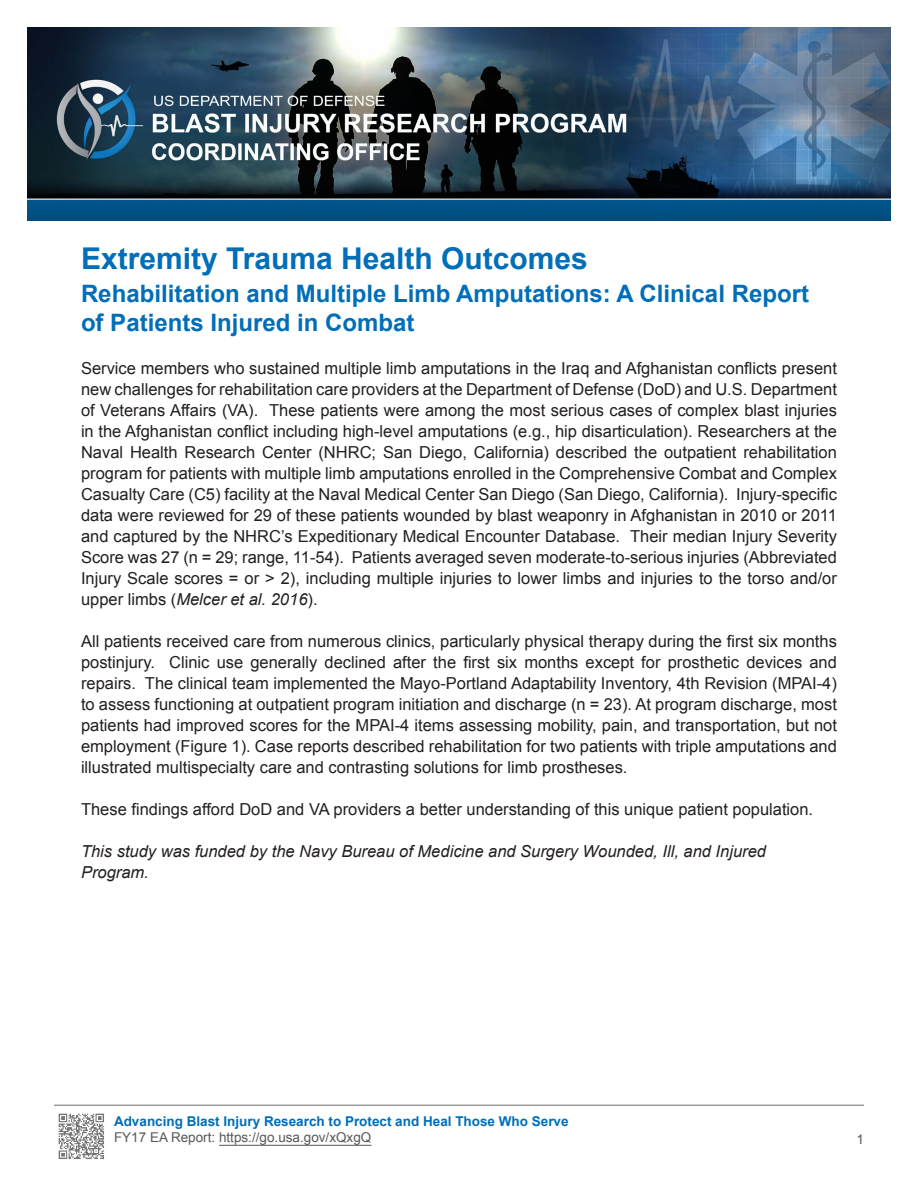
<style>
.page{position:relative;width:918px;height:1188px;background:#fff}
.page>*{position:absolute;margin:0;border:0;box-sizing:border-box;transform-origin:0 0}
.t1{font:700 30px "Arial";color:#006eb8}
.t2{font:700 24px/28.8px "Arial";color:#006eb8}
.t3{font:16.5px/21px "Arial";color:#231f20;text-align:justify}
.t4{font:italic 16.5px/21px "Arial";color:#231f20}
.t5{font:700 13.5px "Arial";color:#006eb8}
.t6{font:13.5px "Arial";color:#57585a}
.s1{font-style:italic}
</style>
<div class="page">
<img style="left:27px;top:27px;width:864px;height:193px">
<hr style="left:219px;top:1145px;width:152px;height:1px;background:#57585a">
<img style="left:58px;top:1113px;width:46px;height:46px">
<hr style="left:54px;top:1105px;width:810px;height:1px;background:#6c6d70">
<p class="t1" style="left:81px;top:239px;width:508px">Extremity Trauma Health Outcomes</p>
<p class="t2" style="left:81px;top:280px;width:730px">Rehabilitation and Multiple Limb Amputations: A Clinical Report of Patients Injured in Combat</p>
<p class="t3" style="left:81px;top:358px;width:757px">Service members who sustained multiple limb amputations in the Iraq and Afghanistan conflicts present new challenges for rehabilitation care providers at the Department of Defense (DoD) and U.S. Department of Veterans Affairs (VA). These patients were among the most serious cases of complex blast injuries in the Afghanistan conflict including high-level amputations (e.g., hip disarticulation). Researchers at the Naval Health Research Center (NHRC; San Diego, California) described the outpatient rehabilitation program for patients with multiple limb amputations enrolled in the Comprehensive Combat and Complex Casualty Care (C5) facility at the Naval Medical Center San Diego (San Diego, California). Injury-specific data were reviewed for 29 of these patients wounded by blast weaponry in Afghanistan in 2010 or 2011 and captured by the NHRC’s Expeditionary Medical Encounter Database. Their median Injury Severity Score was 27 (n = 29; range, 11-54). Patients averaged seven moderate-to-serious injuries (Abbreviated Injury Scale scores = or &gt; 2), including multiple injuries to lower limbs and injuries to the torso and/or upper limbs (<span class="s1">Melcer et al. 2016</span>).</p>
<p class="t3" style="left:81px;top:631px;width:758px">All patients received care from numerous clinics, particularly physical therapy during the first six months postinjury. Clinic use generally declined after the first six months except for prosthetic devices and repairs. The clinical team implemented the Mayo-Portland Adaptability Inventory, 4th Revision (MPAI-4) to assess functioning at outpatient program initiation and discharge (n = 23). At program discharge, most patients had improved scores for the MPAI-4 items assessing mobility, pain, and transportation, but not employment (Figure 1). Case reports described rehabilitation for two patients with triple amputations and illustrated multispecialty care and contrasting solutions for limb prostheses.</p>
<p class="t3" style="left:81px;top:799px;width:734px">These findings afford DoD and VA providers a better understanding of this unique patient population.</p>
<p class="t4" style="left:81px;top:841px;width:687px">This study was funded by the Navy Bureau of Medicine and Surgery Wounded, Ill, and Injured<br>Program.</p>
<p class="t5" style="left:114px;top:1112px;width:456px">Advancing Blast Injury Research to Protect and Heal Those Who Serve</p>
<p class="t6" style="left:114px;top:1129px;width:259px">FY17 EA Report: https://go.usa.gov/xQxgQ</p>
<p class="t6" style="left:856px;top:1130px;width:9px">1</p>
</div>
